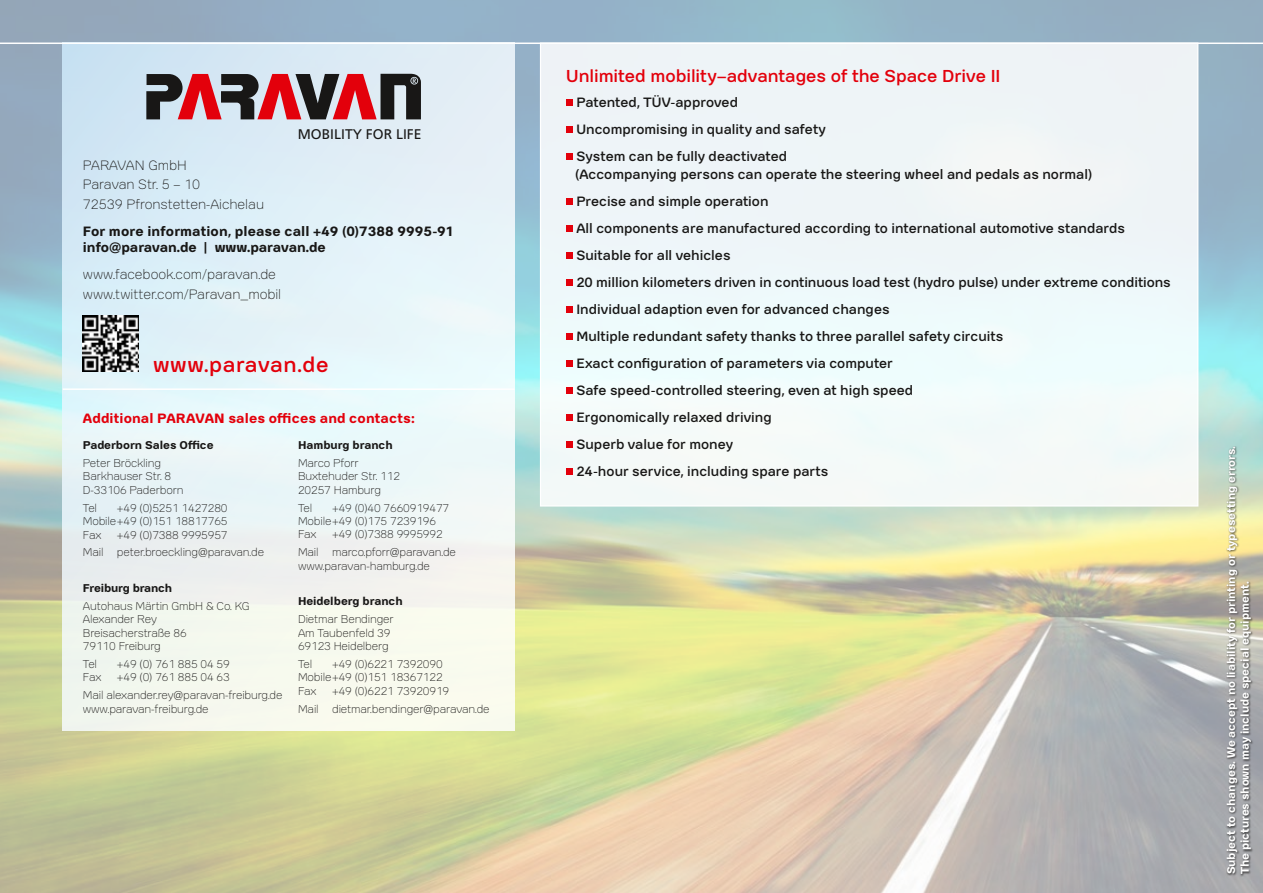
<style>
.page{position:relative;width:1263px;height:893px;background:#fff}
.page>*{position:absolute;margin:0;border:0;box-sizing:border-box;transform-origin:0 0}
.t1{font:500 21px "Kana Sans";letter-spacing:.03em;color:#e3000b}
.t2{font:500 17.25px "Kana Sans";color:#e3000b}
.t3{font:13.95px "Frutiger";color:#181716}
.t4{font:500 13.5px/27px "Kana Sans";letter-spacing:.005em;color:#181716}
.t5{font:300 13.5px/19.5px "Kana Sans";color:#181716}
.t6{font:700 13.5px/16.5px "Kana Sans";letter-spacing:.005em;color:#181716}
.t7{font:700 13.5px "Kana Sans";letter-spacing:.01em;color:#e3000b}
.t8{font:300 11.25px/13.5px "Kana Sans";letter-spacing:-.01em;color:#181716}
.t9{font:700 11.25px/13.5px "Kana Sans";color:#fff}
.t10{font:700 11.25px "Kana Sans";letter-spacing:-.005em;color:#181716}
</style>
<div class="page">
<img style="left:0;top:0;width:1263px;height:893px">
<div style="left:1226px;top:446px;width:27px;height:431px;background:#181716;opacity:.75"></div>
<div style="left:63px;top:43px;width:451px;height:687px;background:linear-gradient(to bottom,#d6eaf9,#f8faf1)"></div>
<img style="left:83px;top:315px;width:56px;height:56px">
<hr style="left:63px;top:388px;width:451px;height:2px;background:#fff">
<svg style="left:146px;top:74px;width:275px;height:45px;background:#935b62"></svg>
<div style="left:540px;top:43px;width:658px;height:463px;background:#eef7f8"></div>
<div style="left:566px;top:99px;width:7px;height:7px;background:#e3000b"></div>
<div style="left:566px;top:126px;width:7px;height:7px;background:#e3000b"></div>
<div style="left:566px;top:153px;width:7px;height:7px;background:#e3000b"></div>
<div style="left:566px;top:198px;width:7px;height:7px;background:#e3000b"></div>
<div style="left:566px;top:225px;width:7px;height:7px;background:#e3000b"></div>
<div style="left:566px;top:252px;width:7px;height:7px;background:#e3000b"></div>
<div style="left:566px;top:279px;width:7px;height:7px;background:#e3000b"></div>
<div style="left:566px;top:306px;width:7px;height:7px;background:#e3000b"></div>
<div style="left:566px;top:333px;width:7px;height:7px;background:#e3000b"></div>
<div style="left:566px;top:360px;width:7px;height:7px;background:#e3000b"></div>
<div style="left:566px;top:387px;width:7px;height:7px;background:#e3000b"></div>
<div style="left:566px;top:414px;width:7px;height:7px;background:#e3000b"></div>
<div style="left:566px;top:441px;width:7px;height:7px;background:#e3000b"></div>
<div style="left:566px;top:468px;width:7px;height:7px;background:#e3000b"></div>
<hr style="left:0;top:43px;width:1263px;height:1px;background:#fff">
<p class="t3" style="left:298px;top:126px;width:125px">MOBILITY FOR LIFE</p>
<p class="t5" style="left:83px;top:154px;width:183px">PARAVAN GmbH<br>Paravan Str. 5 – 10<br>72539 Pfronstetten-Aichelau</p>
<p class="t6" style="left:83px;top:222px;width:373px">For more information, please call +49 (0)7388 9995-91 info@paravan.de | www.paravan.de</p>
<p class="t5" style="left:83px;top:264px;width:200px">www.facebook.com/paravan.de www.twitter.com/Paravan_mobil</p>
<h1 class="t1" style="left:153px;top:349px;width:177px">www.paravan.de</h1>
<p class="t7" style="left:83px;top:408px;width:333px">Additional PARAVAN sales offices and contacts:</p>
<p class="t10" style="left:83px;top:437px;width:132px">Paderborn Sales Office</p>
<p class="t8" style="left:83px;top:455px;width:102px">Peter Bröckling<br>Barkhauser Str. 8<br>D-33106 Paderborn</p>
<p class="t8" style="left:83px;top:500px;width:16px">Tel</p>
<p class="t8" style="left:83px;top:500px;width:146px;text-align:justify;text-indent:34px">+49 (0)5251 1427280<br>Mobile+49 (0)151 18817765<br>Fax</p>
<p class="t8" style="left:83px;top:525px;width:183px;line-height:17.7px;text-align:center">+49 (0)7388 9995957<br>Mail peter.broeckling@paravan.de</p>
<p class="t10" style="left:83px;top:580px;width:91px">Freiburg branch</p>
<p class="t8" style="left:83px;top:598px;width:168px">Autohaus Märtin GmbH &amp; Co. KG<br>Alexander Rey<br>Breisacherstraße 86<br>79110 Freiburg</p>
<p class="t8" style="left:83px;top:656px;width:16px">Tel</p>
<p class="t8" style="left:117px;top:656px;width:114px">+49 (0) 761 885 04 59</p>
<p class="t8" style="left:83px;top:670px;width:20px">Fax</p>
<p class="t8" style="left:83px;top:668px;width:201px;line-height:17.7px;text-indent:34px">+49 (0) 761 885 04 63<br>Mail alexander.rey@paravan-freiburg.de</p>
<p class="t8" style="left:83px;top:701px;width:127px">www.paravan-freiburg.de</p>
<p class="t10" style="left:298px;top:437px;width:96px">Hamburg branch</p>
<p class="t8" style="left:298px;top:455px;width:104px">Marco Pforr<br>Buxtehuder Str. 112<br>20257 Hamburg</p>
<p class="t8" style="left:298px;top:500px;width:16px">Tel</p>
<p class="t8" style="left:298px;top:500px;width:153px;text-indent:34px">+49 (0)40 7660919477<br>Mobile+49 (0)175 7239196<br>Fax</p>
<p class="t8" style="left:298px;top:524px;width:159px;line-height:18px;text-indent:34px">+49 (0)7388 9995992<br>Mail marco.pforr@paravan.de</p>
<p class="t8" style="left:298px;top:558px;width:134px">www.paravan-hamburg.de</p>
<p class="t10" style="left:298px;top:593px;width:106px">Heidelberg branch</p>
<p class="t8" style="left:298px;top:611px;width:97px">Dietmar Bendinger<br>Am Taubenfeld 39<br>69123 Heidelberg</p>
<p class="t8" style="left:298px;top:656px;width:16px">Tel</p>
<p class="t8" style="left:298px;top:656px;width:146px;text-align:justify;text-indent:34px">+49 (0)6221 7392090<br>Mobile+49 (0)151 18367122<br>Fax</p>
<p class="t8" style="left:298px;top:681px;width:193px;line-height:17.7px;text-align:center">+49 (0)6221 73920919<br>Mail dietmar.bendinger@paravan.de</p>
<p class="t2" style="left:566px;top:63px;width:436px">Unlimited mobility–advantages of the Space Drive II</p>
<p class="t4" style="left:576px;top:88px;width:251px">Patented, TÜV-approved<br>Uncompromising in quality and safety<br>System can be fully deactivated</p>
<p class="t4" style="left:575px;top:160px;width:597px">(Accompanying persons can operate the steering wheel and pedals as normal)<br>Precise and simple operation<br>All components are manufactured according to international automotive standards Suitable for all vehicles<br>20 million kilometers driven in continuous load test (hydro pulse) under extreme conditions Individual adaption even for advanced changes<br>Multiple redundant safety thanks to three parallel safety circuits<br>Exact configuration of parameters via computer<br>Safe speed-controlled steering, even at high speed<br>Ergonomically relaxed driving<br>Superb value for money<br>24-hour service, including spare parts</p>
<p class="t9" style="left:1223px;top:874px;width:430px;rotate:-90deg">Subject to changes. We accept no liability for printing or typesetting errors.<br>The pictures shown may include special equipment.</p>
</div>
